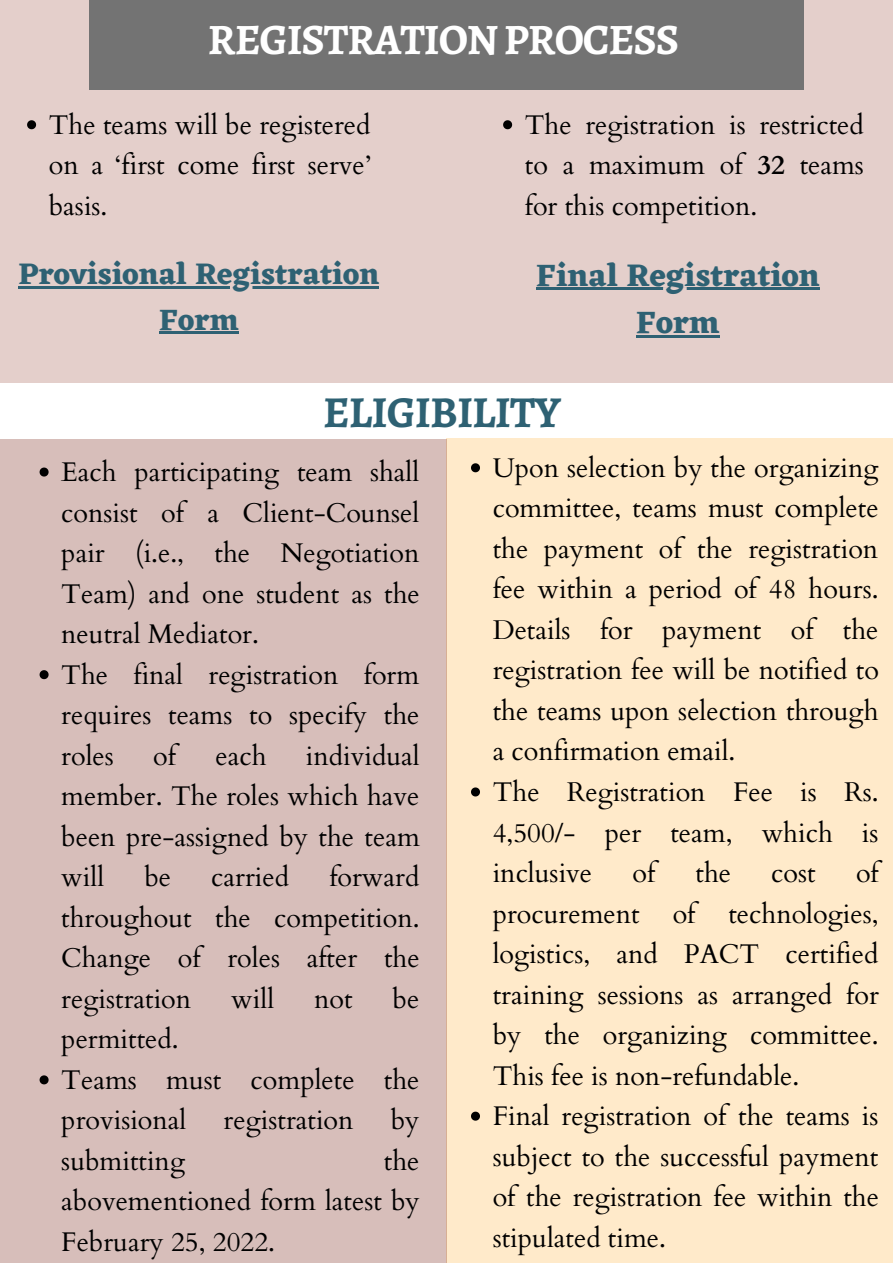
<style>
.page{position:relative;width:893px;height:1263px;background:#fff}
.page>*{position:absolute;margin:0;border:0;box-sizing:border-box;transform-origin:0 0}
.t1{font:700 44.33px "Alegreya";letter-spacing:-.02em;color:#2e6173}
.t2{font:700 43.42px "Alegreya";letter-spacing:-.025em;color:#fff}
.t3{font:700 32.25px/47.8px "Eczar";color:#2e6173;text-align:center}
.t4{font:700 30.75px/45.6px "Eczar";color:#2e6173;text-align:center}
.t5{font:27px/40.5px "Cardo";color:#000;text-align:justify}
.s1{font-weight:700}
</style>
<div class="page">
<div style="left:0;top:0;width:893px;height:382px;background:#e4cfcb"></div>
<div style="left:447px;top:439px;width:446px;height:824px;background:#ffeaca"></div>
<div style="left:0;top:439px;width:447px;height:824px;background:#d7beba"></div>
<div style="left:89px;top:0;width:715px;height:89px;background:#737373"></div>
<svg style="left:40px;top:467px;width:9px;height:9px"></svg>
<svg style="left:40px;top:670px;width:9px;height:9px"></svg>
<svg style="left:40px;top:1075px;width:9px;height:9px"></svg>
<svg style="left:471px;top:463px;width:9px;height:9px"></svg>
<svg style="left:471px;top:787px;width:9px;height:9px"></svg>
<svg style="left:471px;top:1112px;width:9px;height:9px"></svg>
<svg style="left:27px;top:120px;width:9px;height:9px"></svg>
<svg style="left:503px;top:120px;width:9px;height:9px"></svg>
<hr style="left:18px;top:286px;width:361px;height:3px;background:#2e6173">
<hr style="left:159px;top:331px;width:80px;height:3px;background:#2e6173">
<hr style="left:536px;top:287px;width:284px;height:3px;background:#2e6173">
<hr style="left:636px;top:335px;width:84px;height:3px;background:#2e6173">
<h2 class="t2" style="left:208px;top:10px;width:473px">REGISTRATIONPROCESS</h2>
<p class="t5" style="left:49px;top:105px;width:323px">The teams will be registered on a ‘first come first serve’ basis.</p>
<p class="t5" style="left:525px;top:105px;width:341px">The registration is restricted to a maximum of <span class="s1">32</span> teams for this competition.</p>
<p class="t4" style="left:18px;top:251px;width:362px">Provisional Registration<br>Form</p>
<p class="t3" style="left:536px;top:251px;width:285px">Final Registration<br>Form</p>
<h1 class="t1" style="left:323px;top:382px;width:239px">ELIGIBILITY</h1>
<p class="t5" style="left:61px;top:452px;width:360px;text-align:left">Each participating team shall consist of a Client-Counsel pair (i.e., the Negotiation<br>Team) and one student as the neutral Mediator.<br>The final registration form requires teams to specify the roles</p>
<p class="t5" style="left:153px;top:736px;width:24px">of</p>
<p class="t5" style="left:215px;top:736px;width:53px">each</p>
<p class="t5" style="left:61px;top:736px;width:360px;text-indent:245px">individual member. The roles which have been pre-assigned by the team will</p>
<p class="t5" style="left:61px;top:857px;width:360px;text-indent:268px">forward throughout the competition.<br>Change of roles after the registration</p>
<p class="t5" style="left:144px;top:857px;width:28px">be</p>
<p class="t5" style="left:211px;top:857px;width:79px">carried</p>
<p class="t5" style="left:231px;top:979px;width:44px">will</p>
<p class="t5" style="left:314px;top:979px;width:40px">not</p>
<p class="t5" style="left:392px;top:979px;width:28px">be</p>
<p class="t5" style="left:61px;top:1020px;width:360px;text-align:left">permitted.<br>Teams must complete the provisional</p>
<p class="t5" style="left:224px;top:1101px;width:131px">registration</p>
<p class="t5" style="left:391px;top:1101px;width:30px">by</p>
<p class="t5" style="left:61px;top:1141px;width:125px">submitting</p>
<p class="t5" style="left:61px;top:1141px;width:360px;text-indent:323px">the abovementioned form latest by February 25, 2022.</p>
<p class="t5" style="left:493px;top:448px;width:388px;text-align:left">Upon selection by the organizing committee, teams must complete the payment of the registration fee within a period of 48 hours.<br>Details for payment of the registration fee will be notified to the teams upon selection through a confirmation email.<br>The Registration Fee is Rs.<br>4,500/- per team, which is inclusive</p>
<p class="t5" style="left:493px;top:853px;width:388px;text-align:left;text-indent:363px">of procurement of technologies, logistics, and PACT certified training sessions as arranged for by the organizing committee.<br>This fee is non-refundable.<br>Final registration of the teams is subject to the successful payment of the registration fee within the stipulated time.</p>
<p class="t5" style="left:632px;top:853px;width:24px">of</p>
<p class="t5" style="left:695px;top:853px;width:37px">the</p>
<p class="t5" style="left:771px;top:853px;width:46px">cost</p>
</div>
